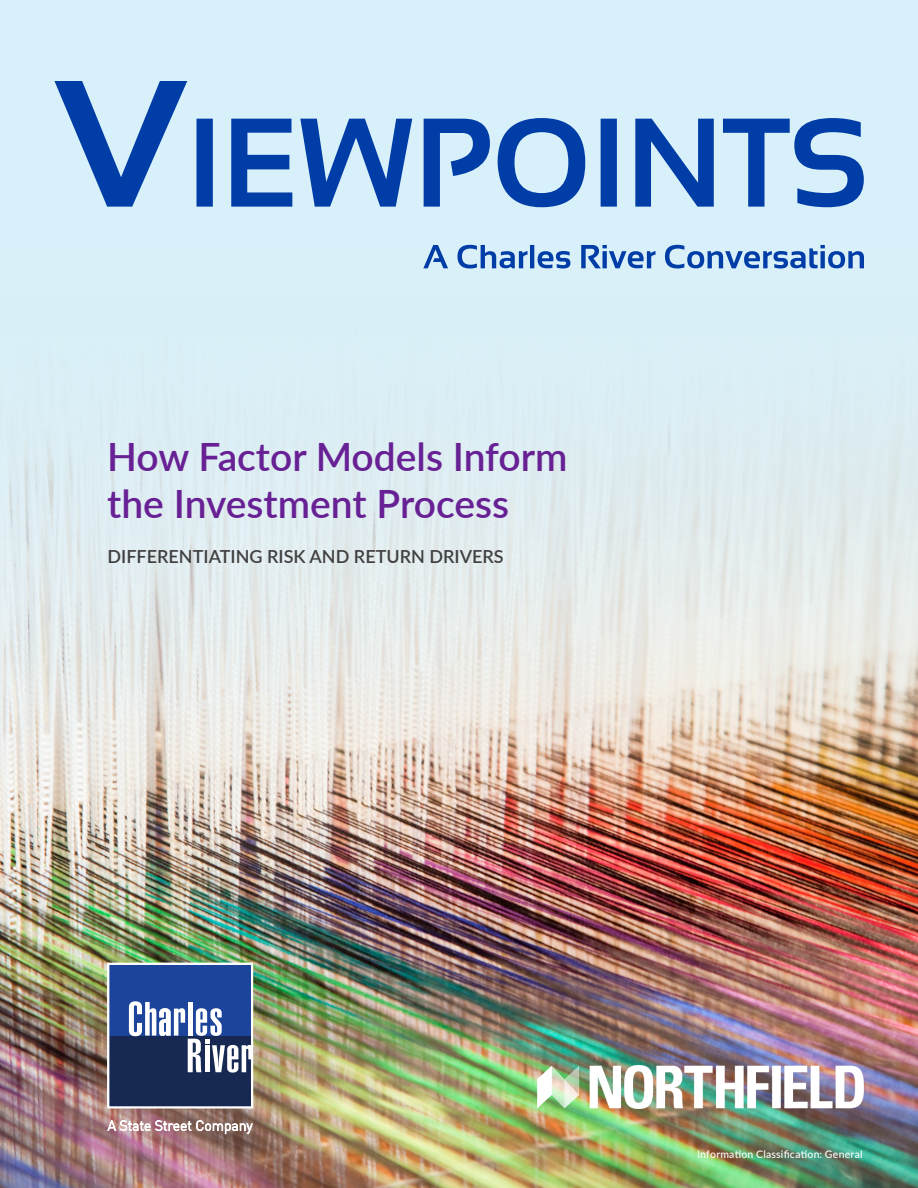
<style>
.page{position:relative;width:918px;height:1188px;background:#d8f0f9}
.page>*{position:absolute;margin:0;border:0;box-sizing:border-box;transform-origin:0 0}
.t1{font:600 39px/46.8px "Lato";color:#682194}
.t2{font:600 18px "Lato";color:#414041}
.t3{font:500 10.5px "Lato";letter-spacing:.02em;color:#fff}
</style>
<div class="page">
<img style="left:0;top:406px;width:918px;height:782px">
<svg style="left:423px;top:245px;width:441px;height:24px"></svg>
<svg style="left:54px;top:81px;width:810px;height:126px"></svg>
<svg style="left:107px;top:1119px;width:146px;height:15px;background:#b59997"></svg>
<svg style="left:106px;top:962px;width:148px;height:147px;background:#475d8f"></svg>
<img style="left:537px;top:1065px;width:327px;height:44px">
<p class="t1" style="left:107px;top:432px;width:462px">How Factor Models Inform the Investment Process</p>
<p class="t2" style="left:108px;top:543px;width:398px">DIFFERENTIATING RISK AND RETURN DRIVERS</p>
<p class="t3" style="left:697px;top:1146px;width:167px">Information Classification: General</p>
</div>
